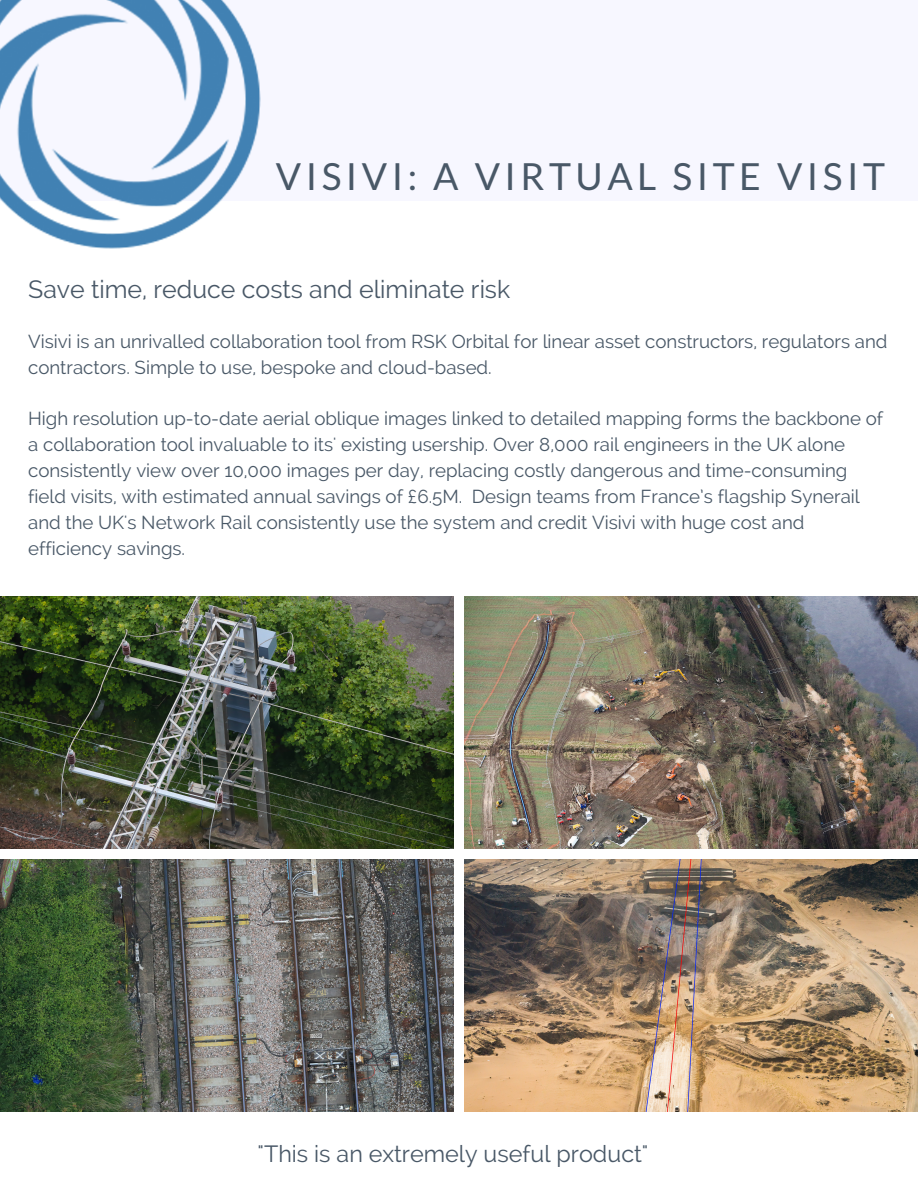
<style>
.page{position:relative;width:918px;height:1188px;background:#fff}
.page>*{position:absolute;margin:0;border:0;box-sizing:border-box;transform-origin:0 0}
.t1{font:37.35px "Lato";letter-spacing:.12em;color:#495867}
.t2{font:24.9px "Raleway";color:#495867}
.t3{font:23.4px "Raleway";color:#495867}
.t4{font:18.75px/25.8px "Raleway";color:#495867}
</style>
<div class="page">
<img style="left:0;top:596px;width:453px;height:252px">
<img style="left:465px;top:596px;width:453px;height:252px">
<img style="left:0;top:860px;width:453px;height:252px">
<img style="left:465px;top:860px;width:453px;height:252px">
<div style="left:0;top:0;width:918px;height:201px;background:#f7f7ff"></div>
<img style="left:0;top:0;width:261px;height:249px">
<h1 class="t1" style="left:276px;top:153px;width:611px">VISIVI: A VIRTUAL SITE VISIT</h1>
<h2 class="t2" style="left:28px;top:275px;width:484px">Save time, reduce costs and eliminate risk</h2>
<p class="t4" style="left:28px;top:328px;width:861px">Visivi is an unrivalled collaboration tool from RSK Orbital for linear asset constructors, regulators and contractors. Simple to use, bespoke and cloud-based.</p>
<p class="t4" style="left:28px;top:406px;width:857px">High resolution up-to-date aerial oblique images linked to detailed mapping forms the backbone of a collaboration tool invaluable to its' existing usership. Over 8,000 rail engineers in the UK alone consistently view over 10,000 images per day, replacing costly dangerous and time-consuming field visits, with estimated annual savings of £6.5M. Design teams from France’s flagship Synerail and the UK's Network Rail consistently use the system and credit Visivi with huge cost and efficiency savings.</p>
<p class="t3" style="left:258px;top:1140px;width:392px">"This is an extremely useful product"</p>
</div>
